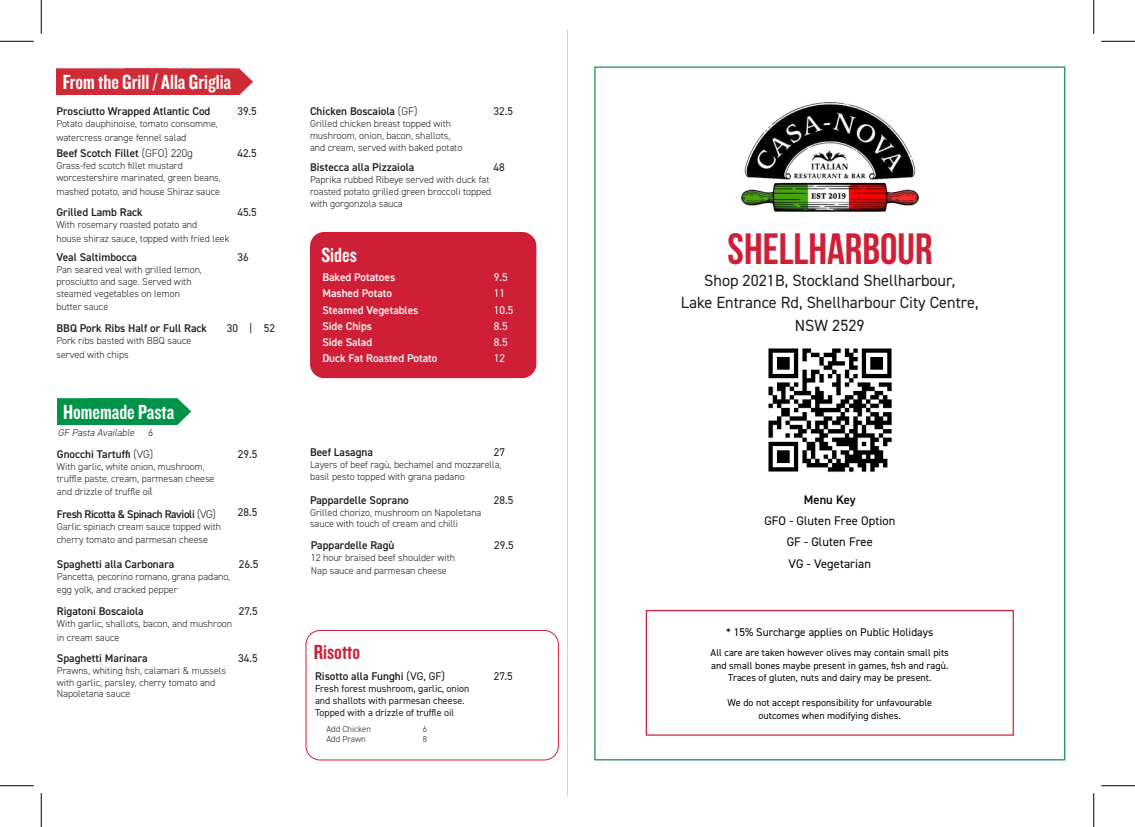
<style>
.page{position:relative;width:1135px;height:827px;background:#fff}
.page>*{position:absolute;margin:0;border:0;box-sizing:border-box;transform-origin:0 0}
.t1{font:700 43.75px "Bebas Neue";color:#cf1f37}
.t2{font:21.25px "Knockout HTF49 Liteweight";color:#fff}
.t3{font:21.25px "Knockout HTF49 Liteweight";color:#cf1f37}
.t4{font:16.25px/22.5px "DIN2014";color:#231f20;text-align:center}
.t5{font:12.5px/21.2px "DIN2014";letter-spacing:.005em;color:#050504;text-align:center}
.t6{font:600 12.5px "DIN2014";letter-spacing:.005em;color:#050504}
.t7{font:600 11.25px "DIN2014";color:#231f20}
.t8{font:600 11.25px/16.2px "DIN2014";color:#fff}
.t9{font:11.25px "DIN2014";color:#231f20}
.t10{font:11.25px "DIN2014";letter-spacing:.005em;color:#050504}
.t11{font:600 11.25px "DIN2014";letter-spacing:-.03em;color:#231f20}
.t12{font:11.25px/16.2px "DIN2014";color:#fff}
.t13{font:300 10px/12px "DIN2014";color:#231f20}
.t14{font:10px/12.5px "DIN2014";letter-spacing:.005em;color:#050504;text-align:center}
.t15{font:10px/12px "DIN2014";color:#231f20}
.t16{font:italic 300 10px "DIN2014";color:#231f20}
.t17{font:300 8.75px/10.5px "DIN2014";color:#231f20}
.s1{font-weight:300}
.s2{font-size:11.25px}
.s3{font-weight:400}
</style>
<div class="page">
<img style="left:57px;top:398px;width:31px;height:26px">
<img style="left:88px;top:398px;width:103px;height:26px">
<img style="left:182px;top:69px;width:71px;height:26px">
<div style="left:57px;top:69px;width:125px;height:26px;background:#ce2b37"></div>
<div style="left:310px;top:232px;width:226px;height:146px;background:#cf1f37;border-radius:14px"></div>
<img style="left:741px;top:102px;width:177px;height:110px">
<img style="left:768px;top:348px;width:124px;height:124px">
<div style="left:646px;top:610px;width:368px;height:125px;border:1px solid #cf1f37"></div>
<div style="left:305px;top:630px;width:254px;height:130px;border:1px solid #cf1f37;border-radius:14px"></div>
<hr style="left:0;top:41px;width:34px;height:1px;background:#000">
<hr style="left:1101px;top:41px;width:34px;height:1px;background:#000">
<hr style="left:0;top:785px;width:34px;height:1px;background:#000">
<hr style="left:1101px;top:785px;width:34px;height:1px;background:#000">
<hr style="left:41px;top:0;width:1px;height:34px;background:#000">
<hr style="left:41px;top:793px;width:1px;height:34px;background:#000">
<hr style="left:1093px;top:0;width:1px;height:34px;background:#000">
<hr style="left:1093px;top:793px;width:1px;height:34px;background:#000">
<h2 class="t2" style="left:63px;top:71px;width:170px">From the Grill / Alla Griglia</h2>
<p class="t7" style="left:56px;top:104px;width:155px">Prosciutto Wrapped Atlantic Cod</p>
<p class="t13" style="left:56px;top:117px;width:163px;line-height:13.5px">Potato dauphinoise, tomato consomme, watercress orange fennel salad</p>
<p class="t7" style="left:56px;top:146px;width:138px">Beef Scotch Fillet <span class="s1">(GFO) 220g</span></p>
<p class="t13" style="left:56px;top:160px;width:166px">Grass-fed scotch fillet mustard worcestershire marinated, green beans,</p>
<p class="t13" style="left:56px;top:185px;width:165px">mashed potato, and house Shiraz sauce</p>
<p class="t7" style="left:56px;top:205px;width:88px">Grilled Lamb Rack</p>
<p class="t13" style="left:56px;top:218px;width:175px;line-height:13.5px">With rosemary roasted potato and<br>house shiraz sauce, topped with fried leek</p>
<p class="t7" style="left:56px;top:249px;width:82px">Veal Saltimbocca</p>
<p class="t13" style="left:56px;top:263px;width:147px">Pan seared veal with grilled lemon, prosciutto and sage. Served with steamed vegetables on lemon</p>
<p class="t13" style="left:56px;top:301px;width:53px">butter sauce</p>
<p class="t9" style="left:237px;top:104px;width:21px">39.5</p>
<p class="t9" style="left:237px;top:146px;width:21px">42.5</p>
<p class="t9" style="left:237px;top:205px;width:21px">45.5</p>
<p class="t9" style="left:237px;top:250px;width:13px">36</p>
<p class="t7" style="left:56px;top:321px;width:152px">BBQ Pork Ribs Half or Full Rack</p>
<p class="t13" style="left:56px;top:334px;width:136px;line-height:13.5px">Pork ribs basted with BBQ sauce served with chips</p>
<p class="t9" style="left:227px;top:321px;width:50px">30 | 52</p>
<h2 class="t2" style="left:63px;top:401px;width:113px">Homemade Pasta</h2>
<p class="t16" style="left:58px;top:427px;width:78px">GF Pasta Available</p>
<p class="t16" style="left:148px;top:427px;width:6px">6</p>
<p class="t7" style="left:57px;top:446px;width:98px">Gnocchi Tartuffi <span class="s1">(VG)</span></p>
<p class="t13" style="left:57px;top:460px;width:159px">With garlic, white onion, mushroom, truffle paste, cream, parmesan cheese</p>
<p class="t13" style="left:57px;top:485px;width:98px">and drizzle of truffle oi<span class="s2">l</span></p>
<p class="t9" style="left:238px;top:446px;width:21px">29.5</p>
<p class="t11" style="left:57px;top:506px;width:161px">Fresh Ricotta &amp; Spinach Ravioli <span class="s1">(VG)</span></p>
<p class="t13" style="left:57px;top:519px;width:166px;line-height:13.5px">Garlic spinach cream sauce topped with cherry tomato and parmesan cheese</p>
<p class="t7" style="left:57px;top:556px;width:119px">Spaghetti alla Carbonara</p>
<p class="t13" style="left:57px;top:569px;width:175px;line-height:13.5px">Pancetta, pecorino romano, grana padano, egg yolk, and cracked pepper</p>
<p class="t9" style="left:238px;top:505px;width:21px">28.5</p>
<p class="t9" style="left:239px;top:557px;width:21px">26.5</p>
<p class="t9" style="left:239px;top:604px;width:20px">27.5</p>
<p class="t7" style="left:57px;top:604px;width:88px">Rigatoni Boscaiola</p>
<p class="t13" style="left:57px;top:617px;width:177px;line-height:13.5px">With garlic, shallots, bacon, and mushroon in cream sauce</p>
<p class="t7" style="left:57px;top:650px;width:92px">Spaghetti Marinara</p>
<p class="t13" style="left:57px;top:665px;width:171px;line-height:11.6px">Prawns, whiting fish, calamari &amp; mussels with garlic, parsley, cherry tomato and<br>Napoletana sauce</p>
<p class="t9" style="left:238px;top:651px;width:21px">34.5</p>
<p class="t7" style="left:310px;top:103px;width:109px">Chicken Boscaiola <span class="s1">(GF)</span></p>
<p class="t13" style="left:310px;top:117px;width:154px">Grilled chicken breast topped with mushroom, onion, bacon, shallots, and cream, served with baked potato</p>
<p class="t9" style="left:493px;top:104px;width:21px">32.5</p>
<p class="t9" style="left:493px;top:160px;width:13px">48</p>
<p class="t7" style="left:310px;top:160px;width:106px">Bistecca alla Pizzaiola</p>
<p class="t13" style="left:310px;top:173px;width:183px">Paprika rubbed Ribeye served with duck fat roasted potato grilled green broccoli topped with gorgonzola sauca</p>
<h2 class="t2" style="left:321px;top:244px;width:37px">Sides</h2>
<p class="t8" style="left:322px;top:269px;width:117px">Baked Potatoes<br>Mashed Potato<br>Steamed Vegetables<br>Side Chips<br>Side Salad<br>Duck Fat Roasted Potato</p>
<p class="t12" style="left:494px;top:269px;width:21px">9.5<br>11<br>10.5<br>8.5<br>8.5<br>12</p>
<p class="t9" style="left:494px;top:445px;width:13px">27</p>
<p class="t7" style="left:310px;top:445px;width:64px">Beef Lasagna</p>
<p class="t13" style="left:310px;top:459px;width:193px">Layers of beef ragù, bechamel and mozzarella, basil pesto topped with grana padano</p>
<p class="t7" style="left:310px;top:492px;width:100px">Pappardelle Soprano</p>
<p class="t13" style="left:310px;top:507px;width:173px;line-height:11.2px">Grilled chorizo, mushroom on Napoletana sauce with touch of cream and chilli</p>
<p class="t7" style="left:311px;top:537px;width:85px">Pappardelle Ragù</p>
<p class="t13" style="left:311px;top:550px;width:146px;line-height:13.5px">12 hour braised beef shoulder with<br>Nap sauce and parmesan cheese</p>
<p class="t9" style="left:494px;top:493px;width:21px">28.5</p>
<p class="t9" style="left:494px;top:538px;width:21px">29.5</p>
<h2 class="t3" style="left:314px;top:641px;width:48px">Risotto</h2>
<p class="t7" style="left:315px;top:668px;width:132px">Risotto alla Funghi <span class="s3">(VG, GF)</span></p>
<p class="t15" style="left:315px;top:682px;width:156px">Fresh forest mushroom, garlic, onion and shallots with parmesan cheese.<br>Topped with a drizzle of truffle oil</p>
<p class="t17" style="left:326px;top:723px;width:46px">Add Chicken<br>Add Prawn</p>
<p class="t17" style="left:423px;top:723px;width:6px">6<br>8</p>
<p class="t9" style="left:494px;top:668px;width:20px">27.5</p>
<h1 class="t1" style="left:728px;top:224px;width:206px">SHELLHARBOUR</h1>
<h3 class="t4" style="left:681px;top:269px;width:299px">Shop 2021B, Stockland Shellharbour,<br>Lake Entrance Rd, Shellharbour City Centre,<br>NSW 2529</h3>
<p class="t6" style="left:804px;top:491px;width:53px">Menu Key</p>
<p class="t5" style="left:764px;top:510px;width:132px">GFO - Gluten Free Option<br>GF - Gluten Free<br>VG - Vegetarian</p>
<p class="t10" style="left:726px;top:625px;width:209px">* 15% Surcharge applies on Public Holidays</p>
<p class="t14" style="left:711px;top:646px;width:240px">All care are taken however olives may contain small pits and small bones maybe present in games, fish and ragù.<br>Traces of gluten, nuts and dairy may be present.</p>
<p class="t14" style="left:728px;top:696px;width:206px">We do not accept responsibility for unfavourable outcomes when modifying dishes.</p>
</div>
